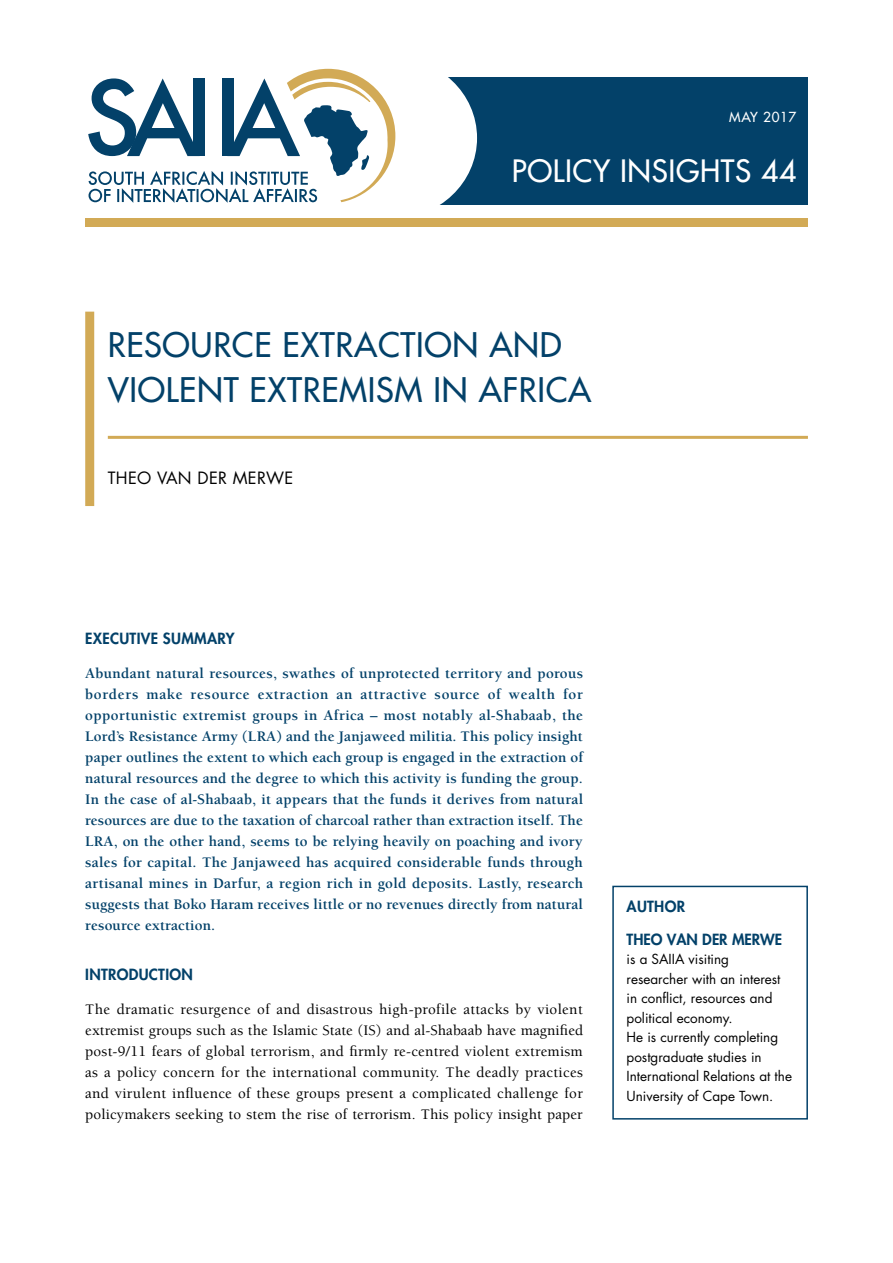
<style>
.page{position:relative;width:893px;height:1263px;background:#fff}
.page>*{position:absolute;margin:0;border:0;box-sizing:border-box;transform-origin:0 0}
.t1{font:500 33px/45px "Futura Std";letter-spacing:.02em;color:#034169}
.t2{font:500 30px "Futura Std";letter-spacing:.02em;color:#fff}
.t3{font:16.5px "Futura Std";letter-spacing:.02em;color:#000}
.t4{font:700 15px/21px "Berkeley Std";letter-spacing:.005em;color:#034169;text-align:justify}
.t5{font:500 15px/21px "Berkeley Std";letter-spacing:.01em;color:#000;text-align:justify}
.t6{font:800 15px "Futura Std";letter-spacing:.02em;color:#034169}
.t7{font:800 15px/32.2px "Futura Std";color:#034169}
.t8{font:13.5px/19.5px "Futura Std";color:#000}
.t9{font:500 13.5px "Futura Std";letter-spacing:.05em;color:#fff}
</style>
<div class="page">
<div style="left:404px;top:77px;width:404px;height:127px;background:#034169"></div>
<div style="left:308px;top:57px;width:169px;height:162px;background:#fff;border-radius:50%"></div>
<svg style="left:88px;top:69px;width:307px;height:134px"></svg>
<hr style="left:108px;top:436px;width:700px;height:3px;background:#d2aa56">
<div style="left:85px;top:218px;width:723px;height:8px;background:#d2aa56"></div>
<div style="left:612px;top:886px;width:196px;height:233px;border:2px solid #034169"></div>
<div style="left:85px;top:312px;width:9px;height:194px;background:#d2aa56"></div>
<p class="t9" style="left:729px;top:109px;width:69px">MAY 2017</p>
<h2 class="t2" style="left:512px;top:152px;width:286px">POLICY INSIGHTS 44</h2>
<h1 class="t1" style="left:108px;top:322px;width:485px">RESOURCE EXTRACTION AND<br>VIOLENT EXTREMISM IN AFRICA</h1>
<p class="t3" style="left:108px;top:467px;width:187px">THEO VAN DER MERWE</p>
<p class="t6" style="left:85px;top:629px;width:151px">EXECUTIVE SUMMARY</p>
<p class="t4" style="left:85px;top:663px;width:499px">Abundant natural resources, swathes of unprotected territory and porous borders make resource extraction an attractive source of wealth for opportunistic extremist groups in Africa – most notably al-Shabaab, the Lord’s Resistance Army (LRA) and the Janjaweed militia. This policy insight paper outlines the extent to which each group is engaged in the extraction of natural resources and the degree to which this activity is funding the group.<br>In the case of al-Shabaab, it appears that the funds it derives from natural resources are due to the taxation of charcoal rather than extraction itself. The LRA, on the other hand, seems to be relying heavily on poaching and ivory sales for capital. The Janjaweed has acquired considerable funds through artisanal mines in Darfur, a region rich in gold deposits. Lastly, research suggests that Boko Haram receives little or no revenues directly from natural resource extraction.</p>
<p class="t6" style="left:85px;top:965px;width:109px">INTRODUCTION</p>
<p class="t5" style="left:85px;top:999px;width:499px">The dramatic resurgence of and disastrous high-profile attacks by violent extremist groups such as the Islamic State (IS) and al-Shabaab have magnified post-9/11 fears of global terrorism, and firmly re-centred violent extremism as a policy concern for the international community. The deadly practices and virulent influence of these groups present a complicated challenge for policymakers seeking to stem the rise of terrorism. This policy insight paper</p>
<p class="t7" style="left:627px;top:891px;width:157px">AUTHOR<br>THEO VAN DER MERWE</p>
<p class="t8" style="left:627px;top:949px;width:167px">is a SAIIA visiting researcher with an interest in conflict, resources and political economy.<br>He is currently completing postgraduate studies in<br>International Relations at the<br>University of Cape Town.</p>
</div>
